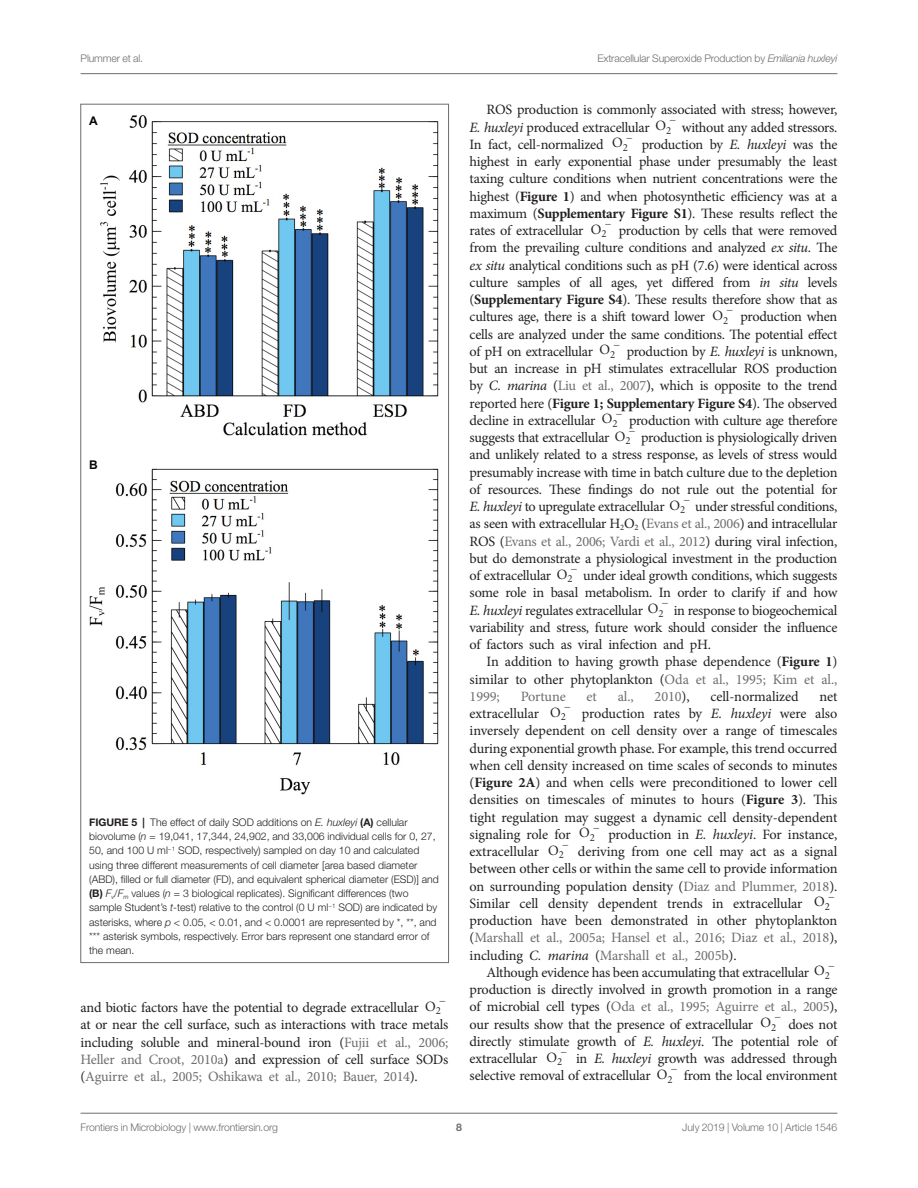
<style>
.page{position:relative;width:918px;height:1188px;background:#fff}
.page>*{position:absolute;margin:0;border:0;box-sizing:border-box;transform-origin:0 0}
.t1{font:14.25px/17.2px "Minion Pro";letter-spacing:-.015em;color:#231f20}
.t2{font:14.25px "Minion Pro";letter-spacing:-.005em;color:#6c6d70}
.t3{font:700 12px "Arial";color:#040503}
.t4{font:300 10.5px/14.2px "Helvetica Neue LT Std";color:#231f20}
.t5{font:300 10.5px "Helvetica Neue LT Std";letter-spacing:-.015em;color:#6c6d70}
.t6{font:700 10.5px "Helvetica Neue LT Std";color:#6c6d70}
.s1{font-style:italic}
.s2{font-weight:700}
.s3{font-family:"Minion"}
.s4{color:#6c6d70}
.s5{color:#231f20}
</style>
<div class="page">
<hr style="left:81px;top:73px;width:756px;height:1px;background:#6c6d70">
<hr style="left:81px;top:1113px;width:756px;height:1px;background:#6c6d70">
<img style="left:89px;top:115px;width:350px;height:680px">
<p class="t5" style="left:81px;top:54px;width:64px">Plummer et al.</p>
<p class="t5" style="left:597px;top:54px;width:242px">Extracellular Superoxide Production by <span class="s1">Emiliania huxleyi</span></p>
<p class="t3" style="left:89px;top:117px;width:10px">A</p>
<p class="t3" style="left:89px;top:460px;width:10px">B</p>
<p class="t4" style="left:89px;top:816px;width:351px"><span class="s2">FIGURE 5 |</span> The effect of daily SOD additions on <span class="s1">E. huxleyi</span> <span class="s2">(A)</span> cellular biovolume (<span class="s1">n</span> = 19,041, 17,344, 24,902, and 33,006 individual cells for 0, 27, 50, and 100 U ml<sup>−1</sup> SOD, respectively) sampled on day 10 and calculated using three different measurements of cell diameter [area based diameter (ABD), filled or full diameter (FD), and equivalent spherical diameter (ESD)] and <span class="s2">(B)</span> <span class="s1">F</span><sub>v</sub>/<span class="s1">F</span><sub>m</sub> values (<span class="s1">n</span> = 3 biological replicates). Significant differences (two sample Student’s <span class="s1">t</span>-test) relative to the control (0 U ml<sup>−1</sup> SOD) are indicated by asterisks, where <span class="s1">p</span> &lt; 0.05, &lt; 0.01, and &lt; 0.0001 are represented by *, **, and *** asterisk symbols, respectively. Error bars represent one standard error of the mean.</p>
<p class="t1" style="left:81px;top:1000px;width:369px">and biotic factors have the potential to degrade extracellular <span class="s3">O</span><sub>2 </sub>at or near the cell surface, such as interactions with trace metals including soluble and mineral-bound iron (<span class="s4">Fujii et al., 2006; Heller and Croot, 2010a</span>) and expression of cell surface SODs (<span class="s4">Aguirre et al., 2005; Oshikawa et al., 2010; Bauer, 2014</span>).</p>
<p class="t1" style="left:470px;top:102px;width:369px;text-align:justify;text-indent:17px">ROS production is commonly associated with stress; however, <span class="s1">E. huxleyi</span> produced extracellular <span class="s3">O</span><sub>2</sub> without any added stressors.<br>In fact, cell-normalized <span class="s3">O</span><sub>2</sub> production by <span class="s1">E. huxleyi</span> was the highest in early exponential phase under presumably the least taxing culture conditions when nutrient concentrations were the highest (<span class="s2">Figure 1</span>) and when photosynthetic efficiency was at a maximum (<span class="s2">Supplementary Figure S1</span>). These results reflect the rates of extracellular <span class="s3">O</span><sub>2</sub> production by cells that were removed from the prevailing culture conditions and analyzed <span class="s1">ex situ</span>. The <span class="s1">ex situ</span> analytical conditions such as pH (7.6) were identical across culture samples of all ages, yet differed from <span class="s1">in situ</span> levels (<span class="s2">Supplementary Figure S4</span>). These results therefore show that as cultures age, there is a shift toward lower <span class="s3">O</span><sub>2</sub> production when cells are analyzed under the same conditions. The potential effect of pH on extracellular <span class="s3">O</span><sub>2</sub> production by <span class="s1">E. huxleyi</span> is unknown, but an increase in pH stimulates extracellular ROS production by <span class="s1">C. marina</span> (<span class="s4">Liu et al., 2007</span>), which is opposite to the trend reported here (<span class="s2">Figure 1; Supplementary Figure S4</span>). The observed decline in extracellular <span class="s3">O</span><sub>2</sub> production with culture age therefore suggests that extracellular <span class="s3">O</span><sub>2</sub> production is physiologically driven and unlikely related to a stress response, as levels of stress would presumably increase with time in batch culture due to the depletion of resources. These findings do not rule out the potential for <span class="s1">E. huxleyi</span> to upregulate extracellular <span class="s3">O</span><sub>2</sub> under stressful conditions, as seen with extracellular H<sub>2</sub>O<sub>2</sub> (<span class="s4">Evans et al., 2006</span>) and intracellular ROS (<span class="s4">Evans et al., 2006; Vardi et al., 2012</span>) during viral infection, but do demonstrate a physiological investment in the production of extracellular <span class="s3">O</span><sub>2</sub> under ideal growth conditions, which suggests some role in basal metabolism. In order to clarify if and how <span class="s1">E. huxleyi</span> regulates extracellular <span class="s3">O</span><sub>2</sub> in response to biogeochemical variability and stress, future work should consider the influence of factors such as viral infection and pH.</p>
<p class="t1" style="left:470px;top:654px;width:369px;text-align:justify;text-indent:17px">In addition to having growth phase dependence (<span class="s2">Figure 1</span>) similar to other phytoplankton (<span class="s4">Oda et al., 1995; Kim et al., 1999;</span></p>
<p class="t2" style="left:521px;top:691px;width:47px">Portune</p>
<p class="t2" style="left:587px;top:691px;width:12px">et</p>
<p class="t2" style="left:618px;top:691px;width:17px">al.,</p>
<p class="t2" style="left:655px;top:691px;width:37px">2010<span class="s5">),</span></p>
<p class="t1" style="left:710px;top:689px;width:90px">cell-normalized</p>
<p class="t1" style="left:470px;top:689px;width:369px;text-indent:350px">net extracellular <span class="s3">O</span><sub>2</sub> production rates by <span class="s1">E. huxleyi</span> were also inversely dependent on cell density over a range of timescales during exponential growth phase. For example, this trend occurred when cell density increased on time scales of seconds to minutes (<span class="s2">Figure 2A</span>) and when cells were preconditioned to lower cell densities on timescales of minutes to hours (<span class="s2">Figure 3</span>). This tight regulation may suggest a dynamic cell density-dependent signaling role for <span class="s3">O</span><sub>2</sub> production in <span class="s1">E. huxleyi</span>. For instance, extracellular <span class="s3">O</span><sub>2</sub> deriving from one cell may act as a signal between other cells or within the same cell to provide information on surrounding population density (<span class="s4">Diaz and Plummer, 2018</span>).<br>Similar cell density dependent trends in extracellular <span class="s3">O</span><sub>2 </sub>production have been demonstrated in other phytoplankton (<span class="s4">Marshall et al., 2005a; Hansel et al., 2016; Diaz et al., 2018</span>), including <span class="s1">C. marina</span> (<span class="s4">Marshall et al., 2005b</span>).</p>
<p class="t1" style="left:470px;top:965px;width:369px;text-indent:17px">Although evidence has been accumulating that extracellular <span class="s3">O</span><sub>2 </sub>production is directly involved in growth promotion in a range of microbial cell types (<span class="s4">Oda et al., 1995; Aguirre et al., 2005</span>), our results show that the presence of extracellular <span class="s3">O</span><sub>2</sub> does not directly stimulate growth of <span class="s1">E. huxleyi</span>. The potential role of extracellular <span class="s3">O</span><sub>2</sub> in <span class="s1">E. huxleyi</span> growth was addressed through selective removal of extracellular <span class="s3">O</span><sub>2</sub> from the local environment</p>
<p class="t5" style="left:81px;top:1123px;width:199px">Frontiers in Microbiology | www.frontiersin.org</p>
<p class="t6" style="left:456px;top:1123px;width:7px">8</p>
<p class="t5" style="left:682px;top:1123px;width:157px">July 2019 | Volume 10 | Article 1546</p>
</div>
